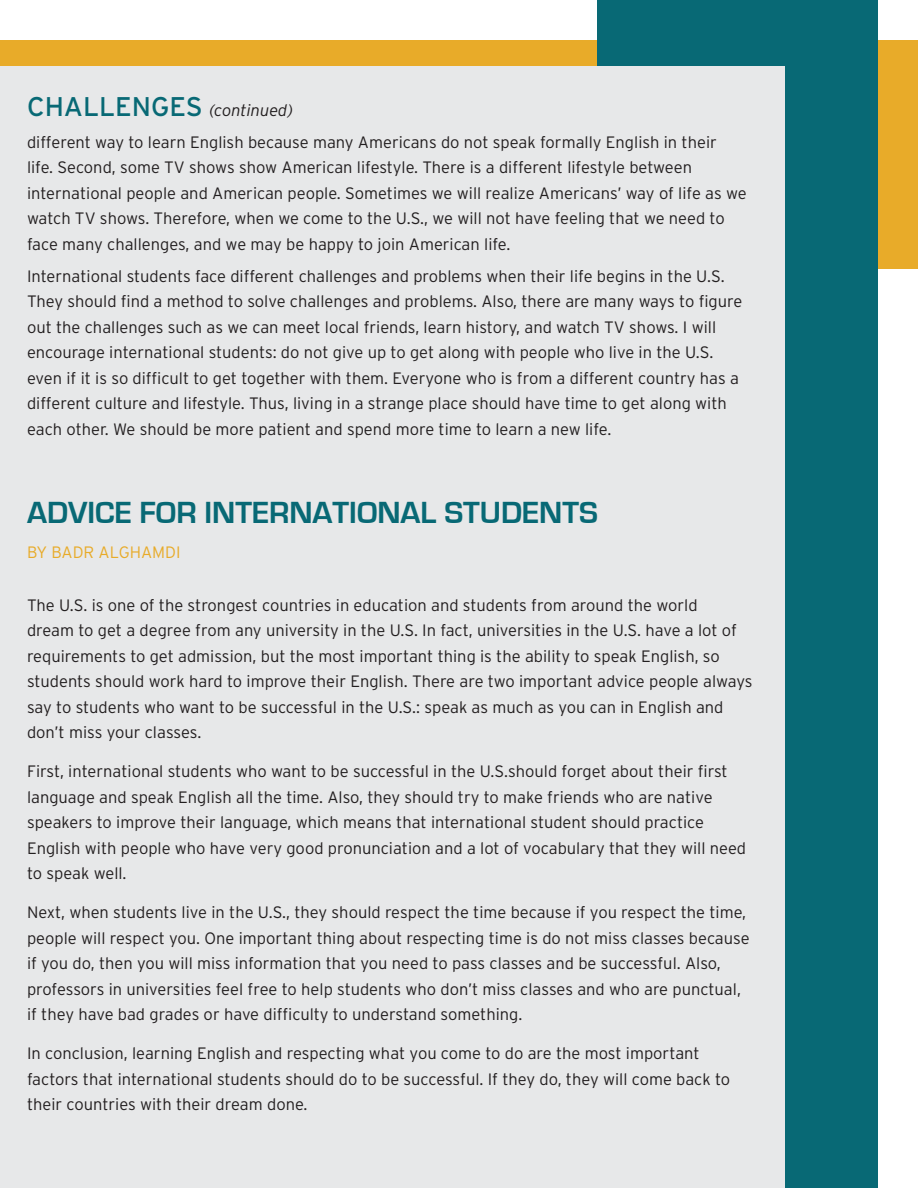
<style>
.page{position:relative;width:918px;height:1188px;background:#fff}
.page>*{position:absolute;margin:0;border:0;box-sizing:border-box;transform-origin:0 0}
.t1{font:700 31.5px "Eurostile";color:#086975}
.t2{font:300 16.5px/25.5px "Interstate";color:#231f20}
.t3{font:italic 300 16.5px "Interstate";color:#231f20}
.t4{font:300 16.5px "Interstate";color:#e8ab29}
.s1{font-weight:400;font-style:normal;font-size:27px;color:#086975}
</style>
<div class="page">
<div style="left:0;top:40px;width:918px;height:229px;background:#e8ab29"></div>
<div style="left:597px;top:1px;width:281px;height:1187px;background:#086975"></div>
<div style="left:0;top:67px;width:784px;height:1121px;background:#e7e8e9"></div>
<p class="t3" style="left:27px;top:100px;width:268px"><span class="s1">CHALLENGES</span> (continued)</p>
<p class="t2" style="left:27px;top:129px;width:721px">different way to learn English because many Americans do not speak formally English in their life. Second, some TV shows show American lifestyle. There is a different lifestyle between international people and American people. Sometimes we will realize Americans’ way of life as we watch TV shows. Therefore, when we come to the U.S., we will not have feeling that we need to face many challenges, and we may be happy to join American life.</p>
<p class="t2" style="left:27px;top:263px;width:717px">International students face different challenges and problems when their life begins in the U.S.<br>They should find a method to solve challenges and problems. Also, there are many ways to figure out the challenges such as we can meet local friends, learn history, and watch TV shows. I will encourage international students: do not give up to get along with people who live in the U.S. even if it is so difficult to get together with them. Everyone who is from a different country has a different culture and lifestyle. Thus, living in a strange place should have time to get along with each other. We should be more patient and spend more time to learn a new life.</p>
<p class="t1" style="left:27px;top:495px;width:572px">ADVICE FOR INTERNATIONAL STUDENTS</p>
<p class="t4" style="left:27px;top:542px;width:155px">BY BADR ALGHAMDI</p>
<p class="t2" style="left:27px;top:592px;width:727px">The U.S. is one of the strongest countries in education and students from around the world<br>dream to get a degree from any university in the U.S. In fact, universities in the U.S. have a lot of requirements to get admission, but the most important thing is the ability to speak English, so students should work hard to improve their English. There are two important advice people always say to students who want to be successful in the U.S.: speak as much as you can in English and don’t miss your classes.</p>
<p class="t2" style="left:27px;top:758px;width:721px">First, international students who want to be successful in the U.S.should forget about their first language and speak English all the time. Also, they should try to make friends who are native speakers to improve their language, which means that international student should practice English with people who have very good pronunciation and a lot of vocabulary that they will need to speak well.</p>
<p class="t2" style="left:27px;top:899px;width:724px">Next, when students live in the U.S., they should respect the time because if you respect the time, people will respect you. One important thing about respecting time is do not miss classes because if you do, then you will miss information that you need to pass classes and be successful. Also, professors in universities feel free to help students who don’t miss classes and who are punctual, if they have bad grades or have difficulty to understand something.</p>
<p class="t2" style="left:27px;top:1040px;width:705px">In conclusion, learning English and respecting what you come to do are the most important factors that international students should do to be successful. If they do, they will come back to their countries with their dream done.</p>
</div>
